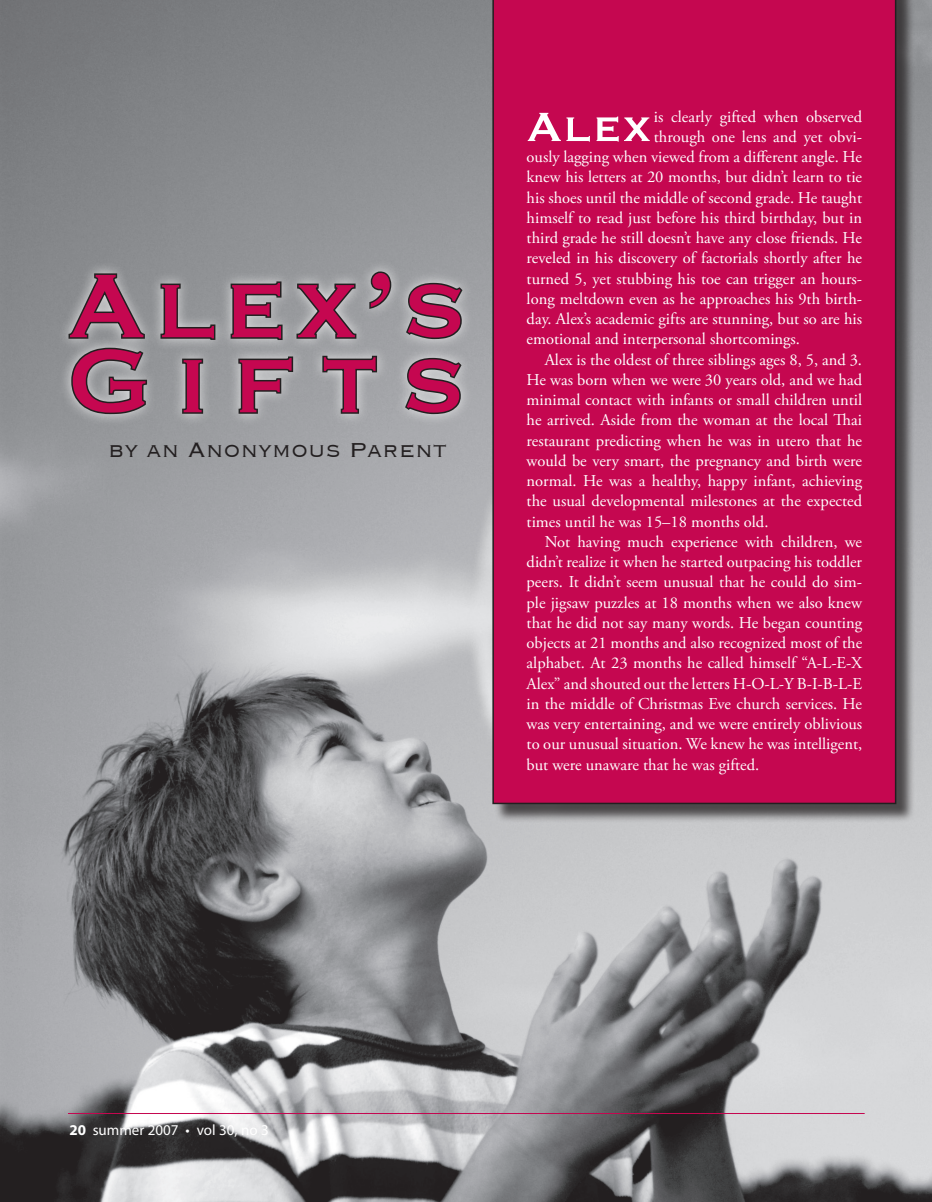
<style>
.page{position:relative;width:932px;height:1202px;background:#fff}
.page>*{position:absolute;margin:0;border:0;box-sizing:border-box;transform-origin:0 0}
.t1{font:118.5px "Copperplate";letter-spacing:.155em;color:#c50750}
.t2{font:53.55px "Copperplate";color:#fff}
.t3{font:300 27px "Copperplate";color:#231f20}
.t4{font:16.5px "Adobe Garamond Pro";color:#fff}
.t5{font:15px "Myriad Pro";color:#fff}
.s1{font-weight:700}
</style>
<div class="page">
<img style="left:0;top:0;width:932px;height:1202px">
<hr style="left:68px;top:1113px;width:796px;height:1px;background:#c50750">
<div style="left:55px;top:258px;width:624px;height:257px;background:#fff;opacity:.75"></div>
<svg style="left:67px;top:272px;width:79px;height:68px;background:#909092"></svg>
<svg style="left:159px;top:282px;width:58px;height:59px;background:#8d8e90"></svg>
<svg style="left:229px;top:280px;width:55px;height:61px;background:#8d8d8f"></svg>
<svg style="left:295px;top:282px;width:63px;height:58px;background:#939395"></svg>
<svg style="left:368px;top:269px;width:25px;height:42px"></svg>
<svg style="left:404px;top:281px;width:60px;height:60px;background:#959597"></svg>
<svg style="left:70px;top:346px;width:78px;height:70px;background:#919193"></svg>
<svg style="left:181px;top:357px;width:24px;height:58px"></svg>
<svg style="left:237px;top:355px;width:57px;height:60px;background:#939395"></svg>
<svg style="left:321px;top:354px;width:57px;height:61px;background:#98989a"></svg>
<svg style="left:403px;top:356px;width:60px;height:60px;background:#98989a"></svg>
<div style="left:494px;top:0;width:426px;height:829px;background:#231f20;opacity:.75"></div>
<div style="left:492px;top:0;width:404px;height:804px;background:#c50750"></div>
<h1 class="t1" style="left:68px;top:229px;width:402px">Alex’s</h1>
<h1 class="t1" style="left:68px;top:304px;width:401px">Gifts</h1>
<h3 class="t3" style="left:108px;top:432px;width:340px">by an Anonymous Parent</h3>
<h2 class="t2" style="left:526px;top:92px;width:127px">Alex</h2>
<p class="t4" style="left:654px;top:106px;width:210px">is clearly gifted when observed</p>
<p class="t4" style="left:654px;top:127px;width:210px">through one lens and yet obvi-</p>
<p class="t4" style="left:526px;top:147px;width:337px">ously lagging when viewed from a different angle. He</p>
<p class="t4" style="left:526px;top:167px;width:337px">knew his letters at 20 months, but didn’t learn to tie</p>
<p class="t4" style="left:526px;top:187px;width:337px">his shoes until the middle of second grade. He taught</p>
<p class="t4" style="left:526px;top:208px;width:337px">himself to read just before his third birthday, but in</p>
<p class="t4" style="left:526px;top:228px;width:337px">third grade he still doesn’t have any close friends. He</p>
<p class="t4" style="left:526px;top:248px;width:337px">reveled in his discovery of factorials shortly after he</p>
<p class="t4" style="left:526px;top:268px;width:337px">turned 5, yet stubbing his toe can trigger an hours-</p>
<p class="t4" style="left:526px;top:289px;width:337px">long meltdown even as he approaches his 9th birth-</p>
<p class="t4" style="left:526px;top:309px;width:337px">day. Alex’s academic gifts are stunning, but so are his</p>
<p class="t4" style="left:526px;top:329px;width:275px">emotional and interpersonal shortcomings.</p>
<p class="t4" style="left:544px;top:349px;width:319px">Alex is the oldest of three siblings ages 8, 5, and 3.</p>
<p class="t4" style="left:526px;top:370px;width:337px">He was born when we were 30 years old, and we had</p>
<p class="t4" style="left:526px;top:390px;width:337px">minimal contact with infants or small children until</p>
<p class="t4" style="left:526px;top:410px;width:337px">he arrived. Aside from the woman at the local Thai</p>
<p class="t4" style="left:526px;top:430px;width:337px">restaurant predicting when he was in utero that he</p>
<p class="t4" style="left:526px;top:451px;width:337px">would be very smart, the pregnancy and birth were</p>
<p class="t4" style="left:526px;top:471px;width:337px">normal. He was a healthy, happy infant, achieving</p>
<p class="t4" style="left:526px;top:491px;width:337px">the usual developmental milestones at the expected</p>
<p class="t4" style="left:526px;top:511px;width:243px">times until he was 15–18 months old.</p>
<p class="t4" style="left:544px;top:531px;width:319px">Not having much experience with children, we</p>
<p class="t4" style="left:526px;top:552px;width:337px">didn’t realize it when he started outpacing his toddler</p>
<p class="t4" style="left:526px;top:572px;width:337px">peers. It didn’t seem unusual that he could do sim-</p>
<p class="t4" style="left:526px;top:592px;width:337px">ple jigsaw puzzles at 18 months when we also knew</p>
<p class="t4" style="left:526px;top:612px;width:337px">that he did not say many words. He began counting</p>
<p class="t4" style="left:526px;top:633px;width:337px">objects at 21 months and also recognized most of the</p>
<p class="t4" style="left:526px;top:653px;width:337px">alphabet. At 23 months he called himself “A-L-E-X</p>
<p class="t4" style="left:526px;top:673px;width:337px">Alex” and shouted out the letters H-O-L-Y B-I-B-L-E</p>
<p class="t4" style="left:526px;top:693px;width:337px">in the middle of Christmas Eve church services. He</p>
<p class="t4" style="left:526px;top:714px;width:337px">was very entertaining, and we were entirely oblivious</p>
<p class="t4" style="left:526px;top:734px;width:337px">to our unusual situation. We knew he was intelligent,</p>
<p class="t4" style="left:526px;top:754px;width:234px">but were unaware that he was gifted.</p>
<p class="t5" style="left:69px;top:1120px;width:201px"><span class="s1">20</span> summer 2007 • vol 30, no 3</p>
</div>
